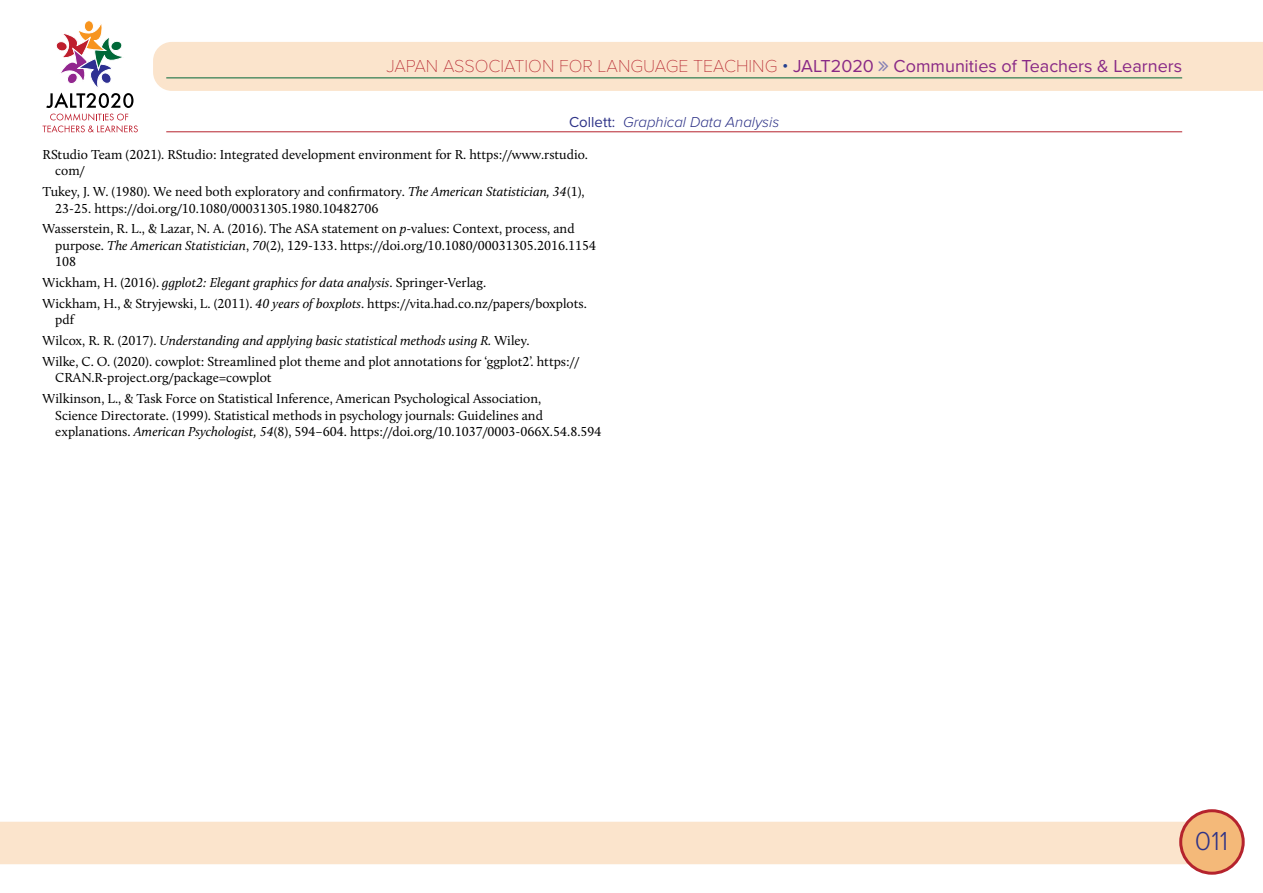
<style>
.page{position:relative;width:1263px;height:893px;background:#fff}
.page>*{position:absolute;margin:0;border:0;box-sizing:border-box;transform-origin:0 0}
.t1{font:300 27px "Proxima Nova";color:#2d3287}
.t2{font:18px "Proxima Nova";color:#892986}
.t3{font:italic 300 15px "Proxima Nova";color:#2d3287}
.t4{font:13.5px/16.5px "Calluna";color:#000}
.s1{font-family:"Proxima Nova T";font-weight:100;color:#b5232d}
.s2{font-weight:300;color:#24408f}
.s3{font-weight:400;font-style:normal}
.s4{font-style:italic}
</style>
<div class="page">
<div style="left:0;top:822px;width:1190px;height:42px;background:#fbe4cc"></div>
<div style="left:1181px;top:811px;width:62px;height:62px;background:#f4b979;border-radius:50%"></div>
<div style="left:1179px;top:809px;width:66px;height:66px;border:3px solid #b5232d;border-radius:50%"></div>
<div style="left:153px;top:42px;width:1110px;height:49px;background:#fbe4cc"></div>
<hr style="left:166px;top:78px;width:1016px;height:1px;background:#026537">
<hr style="left:166px;top:132px;width:1016px;height:1px;background:#b5232d">
<div style="left:84px;top:20px;width:10px;height:12px;border:1px solid #fff;border-radius:50%"></div>
<svg style="left:43px;top:22px;width:95px;height:111px"></svg>
<svg style="left:879px;top:61px;width:9px;height:10px"></svg>
<h2 class="t2" style="left:386px;top:52px;width:797px"><span class="s1">JAPAN ASSOCIATION FOR LANGUAGE TEACHING</span> <span class="s2">•</span> JALT2020 Communities of Teachers &amp; Learners</h2>
<p class="t3" style="left:569px;top:111px;width:212px"><span class="s3">Collett:</span> Graphical Data Analysis</p>
<p class="t4" style="left:55px;top:146px;width:534px;text-indent:-13px">RStudio Team (2021). RStudio: Integrated development environment for R. https://www.rstudio. com/</p>
<p class="t4" style="left:55px;top:183px;width:531px;text-indent:-13px">Tukey, J. W. (1980). We need both exploratory and confirmatory. <span class="s4">The American Statistician, 34</span>(1),<br>23-25. https://doi.org/10.1080/00031305.1980.10482706</p>
<p class="t4" style="left:55px;top:221px;width:542px;text-indent:-13px">Wasserstein, R. L., &amp; Lazar, N. A. (2016). The ASA statement on <span class="s4">p</span>-values: Context, process, and purpose. <span class="s4">The American Statistician</span>, <span class="s4">70</span>(2), 129-133. https://doi.org/10.1080/00031305.2016.1154<br>108</p>
<p class="t4" style="left:43px;top:272px;width:546px;line-height:20.7px">Wickham, H. (2016). <span class="s4">ggplot2: Elegant graphics for data analysis</span>. Springer-Verlag.<br>Wickham, H., &amp; Stryjewski, L. (2011). <span class="s4">40 years of boxplots</span>. https://vita.had.co.nz/papers/boxplots.</p>
<p class="t4" style="left:43px;top:309px;width:538px;line-height:20.7px;text-indent:13px">pdf<br>Wilcox, R. R. (2017). <span class="s4">Understanding and applying basic statistical methods using R.</span> Wiley.<br>Wilke, C. O. (2020). cowplot: Streamlined plot theme and plot annotations for ‘ggplot2’. https://</p>
<p class="t4" style="left:43px;top:367px;width:500px;line-height:20.7px;text-indent:13px">CRAN.R-project.org/package=cowplot<br>Wilkinson, L., &amp; Task Force on Statistical Inference, American Psychological Association,</p>
<p class="t4" style="left:55px;top:407px;width:548px">Science Directorate. (1999). Statistical methods in psychology journals: Guidelines and explanations. <span class="s4">American Psychologist, 54</span>(8), 594–604. https://doi.org/10.1037/0003-066X.54.8.594</p>
<h1 class="t1" style="left:1195px;top:820px;width:35px">011</h1>
</div>
